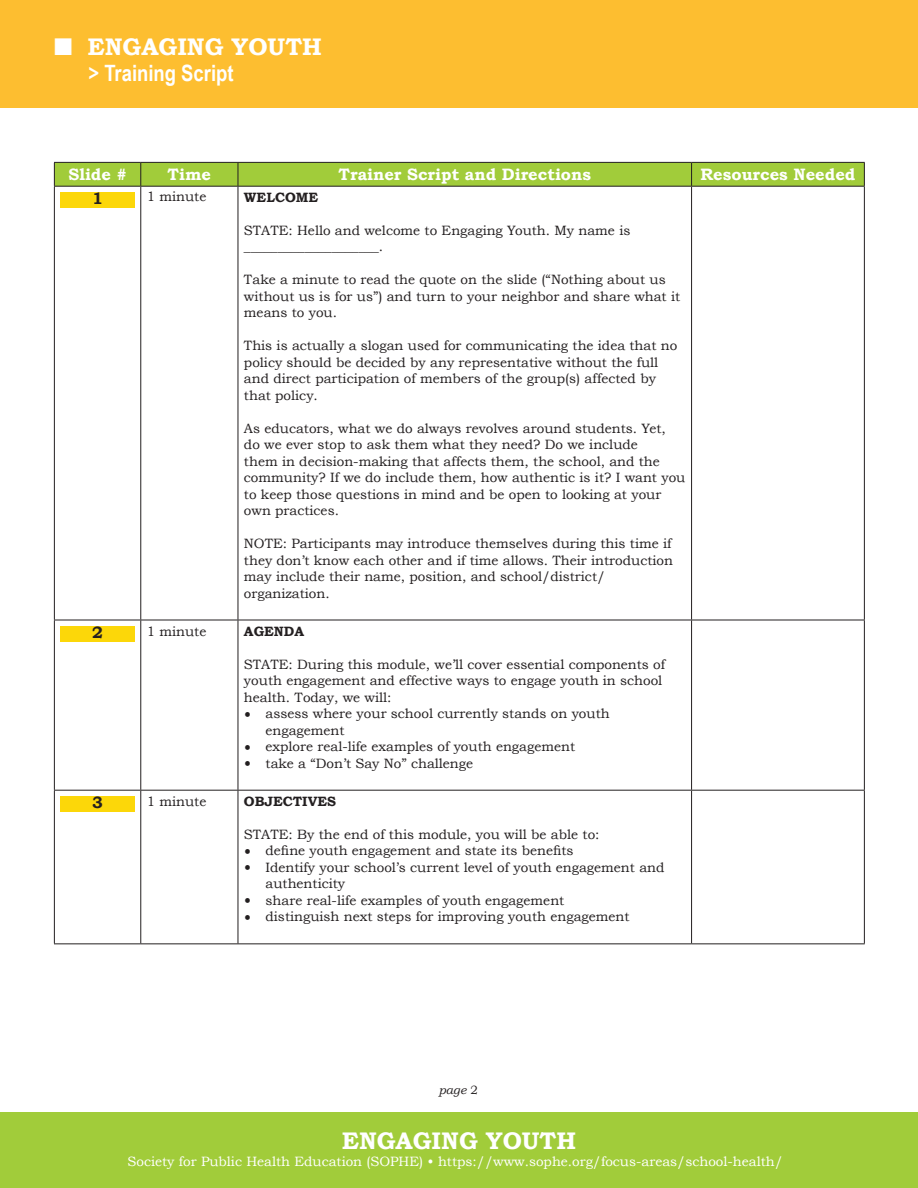
<style>
.page{position:relative;width:918px;height:1188px;background:#fff}
.page>*{position:absolute;margin:0;border:0;box-sizing:border-box;transform-origin:0 0}
.t1{font:700 24px "Bookman Old Style";color:#fff}
.t2{font:700 22.5px "Arial Narrow";color:#fff}
.Text_Inside_Table_HE{font:700 16.5px "Bookman Old Style";color:#fff}
.Slide_Numbers__bold{font:700 16.5px "Bookman Old Style";color:#231f20}
.Text_inside_Table{font:13.5px/16.5px "Bookman Old Style";color:#231f20}
.t3{font:13.5px "Bookman Old Style";color:#fff}
.Text_inside_Table-2{font:700 13.5px "Bookman Old Style";color:#231f20}
.t4{font:italic 12px "Bookman Old Style";color:#231f20}
.s1{font-size:16.5px}
.s2{font-style:normal}
</style>
<div class="page">
<div style="left:0;top:1112px;width:918px;height:76px;background:#a1cc3a"></div>
<div style="left:0;top:0;width:918px;height:108px;background:#fdbe30"></div>
<hr style="left:54px;top:187px;width:1px;height:433px;background:#231f20">
<hr style="left:140px;top:187px;width:1px;height:433px;background:#231f20">
<hr style="left:238px;top:187px;width:1px;height:433px;background:#231f20">
<hr style="left:691px;top:187px;width:1px;height:433px;background:#231f20">
<hr style="left:864px;top:187px;width:1px;height:433px;background:#231f20">
<hr style="left:54px;top:620px;width:87px;height:1px;background:#231f20">
<hr style="left:54px;top:620px;width:1px;height:170px;background:#231f20">
<hr style="left:141px;top:620px;width:97px;height:1px;background:#231f20">
<hr style="left:140px;top:620px;width:1px;height:170px;background:#231f20">
<hr style="left:238px;top:620px;width:454px;height:1px;background:#231f20">
<hr style="left:238px;top:620px;width:1px;height:170px;background:#231f20">
<hr style="left:692px;top:620px;width:173px;height:1px;background:#231f20">
<hr style="left:691px;top:620px;width:1px;height:170px;background:#231f20">
<hr style="left:864px;top:620px;width:1px;height:170px;background:#231f20">
<hr style="left:54px;top:790px;width:87px;height:1px;background:#231f20">
<hr style="left:54px;top:791px;width:1px;height:152px;background:#231f20">
<hr style="left:141px;top:790px;width:97px;height:1px;background:#231f20">
<hr style="left:140px;top:791px;width:1px;height:152px;background:#231f20">
<hr style="left:238px;top:790px;width:454px;height:1px;background:#231f20">
<hr style="left:238px;top:791px;width:1px;height:152px;background:#231f20">
<hr style="left:692px;top:790px;width:173px;height:1px;background:#231f20">
<hr style="left:691px;top:791px;width:1px;height:152px;background:#231f20">
<hr style="left:864px;top:791px;width:1px;height:152px;background:#231f20">
<hr style="left:54px;top:943px;width:87px;height:1px;background:#231f20">
<hr style="left:141px;top:943px;width:97px;height:1px;background:#231f20">
<hr style="left:238px;top:943px;width:454px;height:1px;background:#231f20">
<hr style="left:692px;top:943px;width:173px;height:1px;background:#231f20">
<svg style="left:54px;top:162px;width:811px;height:24px;background:#9ac238"></svg>
<hr style="left:54px;top:186px;width:87px;height:1px;background:#231f20">
<hr style="left:141px;top:186px;width:97px;height:1px;background:#231f20">
<hr style="left:238px;top:186px;width:454px;height:1px;background:#231f20">
<hr style="left:692px;top:186px;width:173px;height:1px;background:#231f20">
<div style="left:60px;top:192px;width:75px;height:15px;background:#fcd709"></div>
<div style="left:60px;top:626px;width:75px;height:16px;background:#fcd709"></div>
<div style="left:60px;top:796px;width:75px;height:16px;background:#fcd709"></div>
<h1 class="t1" style="left:54px;top:33px;width:269px">■ ENGAGING YOUTH</h1>
<h2 class="t2" style="left:88px;top:56px;width:147px">&gt; Training Script</h2>
<p class="Text_Inside_Table_HE" style="left:69px;top:165px;width:60px">Slide #</p>
<p class="Text_Inside_Table_HE" style="left:168px;top:165px;width:45px">Time</p>
<p class="Text_Inside_Table_HE" style="left:339px;top:165px;width:254px">Trainer Script and Directions</p>
<p class="Text_Inside_Table_HE" style="left:700px;top:165px;width:157px">Resources Needed</p>
<p class="Slide_Numbers__bold" style="left:92px;top:188px;width:12px">1</p>
<p class="Text_inside_Table" style="left:147px;top:189px;width:61px">1 minute</p>
<p class="Text_inside_Table-2" style="left:244px;top:189px;width:76px">WELCOME</p>
<p class="Text_inside_Table" style="left:244px;top:222px;width:388px">STATE: Hello and welcome to Engaging Youth. My name is ____________________.</p>
<p class="Text_inside_Table" style="left:244px;top:271px;width:438px">Take a minute to read the quote on the slide (“Nothing about us without us is for us”) and turn to your neighbor and share what it means to you.</p>
<p class="Text_inside_Table" style="left:244px;top:337px;width:435px">This is actually a slogan used for communicating the idea that no policy should be decided by any representative without the full and direct participation of members of the group(s) affected by that policy.</p>
<p class="Text_inside_Table" style="left:244px;top:420px;width:443px">As educators, what we do always revolves around students. Yet,<br>do we ever stop to ask them what they need? Do we include<br>them in decision-making that affects them, the school, and the community? If we do include them, how authentic is it? I want you to keep those questions in mind and be open to looking at your own practices.</p>
<p class="Text_inside_Table" style="left:244px;top:535px;width:431px">NOTE: Participants may introduce themselves during this time if they don’t know each other and if time allows. Their introduction may include their name, position, and school/district/ organization.</p>
<p class="Slide_Numbers__bold" style="left:92px;top:622px;width:12px">2</p>
<p class="Text_inside_Table" style="left:147px;top:623px;width:61px">1 minute</p>
<p class="Text_inside_Table-2" style="left:244px;top:623px;width:62px">AGENDA</p>
<p class="Text_inside_Table" style="left:244px;top:656px;width:423px">STATE: During this module, we’ll cover essential components of youth engagement and effective ways to engage youth in school health. Today, we will:</p>
<p class="Text_inside_Table" style="left:266px;top:705px;width:346px;text-indent:-22px"><span class="s1">•</span> assess where your school currently stands on youth engagement</p>
<p class="Text_inside_Table" style="left:244px;top:738px;width:333px"><span class="s1">•</span> explore real-life examples of youth engagement</p>
<p class="Text_inside_Table" style="left:244px;top:755px;width:231px"><span class="s1">•</span> take a “Don’t Say No” challenge</p>
<p class="Slide_Numbers__bold" style="left:92px;top:792px;width:12px">3</p>
<p class="Text_inside_Table" style="left:147px;top:793px;width:61px">1 minute</p>
<p class="Text_inside_Table-2" style="left:244px;top:793px;width:94px">OBJECTIVES</p>
<p class="Text_inside_Table" style="left:244px;top:826px;width:357px">STATE: By the end of this module, you will be able to:</p>
<p class="Text_inside_Table" style="left:244px;top:843px;width:331px"><span class="s1">•</span> define youth engagement and state its benefits</p>
<p class="Text_inside_Table" style="left:266px;top:859px;width:400px;text-indent:-22px"><span class="s1">•</span> Identify your school’s current level of youth engagement and authenticity</p>
<p class="Text_inside_Table" style="left:244px;top:892px;width:322px"><span class="s1">•</span> share real-life examples of youth engagement</p>
<p class="Text_inside_Table" style="left:244px;top:909px;width:387px"><span class="s1">•</span> distinguish next steps for improving youth engagement</p>
<p class="t4" style="left:439px;top:1083px;width:41px">page <span class="s2">2</span></p>
<h1 class="t1" style="left:342px;top:1126px;width:236px">ENGAGING YOUTH</h1>
<p class="t3" style="left:128px;top:1153px;width:657px">Society for Public Health Education (SOPHE) • https://www.sophe.org/focus-areas/school-health/</p>
</div>
